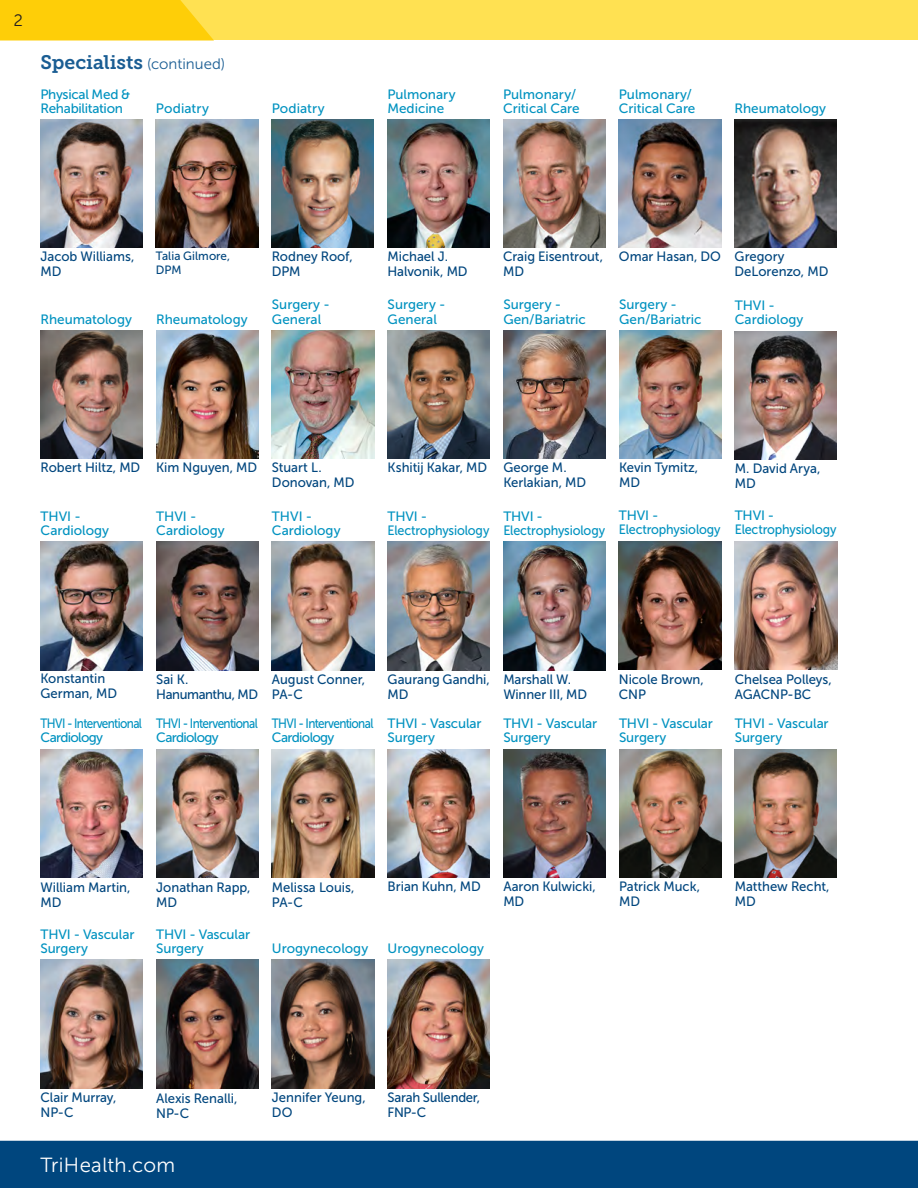
<style>
.page{position:relative;width:918px;height:1188px;background:#fff}
.page>*{position:absolute;margin:0;border:0;box-sizing:border-box;transform-origin:0 0}
.t1{font:20.4px "Museo Sans 300";letter-spacing:.015em;color:#fff}
.Specialities_Primary_Head{font:19.5px "Museo Slab 700";color:#1a5d93}
.FIND_STYLE{font:16.5px "Museo Sans 300";color:#231f20}
.DOC-specialties{font:13.5px/14.2px "Museo Sans 500";letter-spacing:-.01em;color:#0092c0}
.CUTLINE-Name{font:13.5px/15px "Museo Sans 500";color:#00467e}
.DOC-specialties-2{font:13.5px/14.2px "Museo Sans 500";letter-spacing:-.05em;color:#0092c0;scale:.87 1}
.CUTLINE-Name-2{font:13.5px/15px "Museo Sans 500";letter-spacing:-.02em;color:#00467e}
.CUTLINE-Name-3{font:13.5px/15px "Museo Sans 500";letter-spacing:-.03em;color:#00467e}
.CUTLINE-Name-4{font:12px/13.5px "Museo Sans 500";letter-spacing:.005em;color:#00467e}
.s1{font-family:"Museo Sans 300";font-size:15px}
</style>
<div class="page">
<img style="left:735px;top:120px;width:102px;height:128px">
<img style="left:41px;top:330px;width:102px;height:129px">
<img style="left:272px;top:120px;width:102px;height:128px">
<img style="left:272px;top:960px;width:102px;height:128px">
<img style="left:388px;top:960px;width:102px;height:128px">
<img style="left:388px;top:331px;width:102px;height:128px">
<img style="left:272px;top:330px;width:102px;height:128px">
<img style="left:503px;top:330px;width:103px;height:129px">
<img style="left:387px;top:120px;width:103px;height:128px">
<img style="left:503px;top:120px;width:102px;height:128px">
<img style="left:619px;top:120px;width:102px;height:128px">
<img style="left:619px;top:331px;width:102px;height:128px">
<img style="left:156px;top:330px;width:102px;height:129px">
<img style="left:735px;top:331px;width:102px;height:128px">
<img style="left:156px;top:542px;width:102px;height:128px">
<img style="left:40px;top:750px;width:103px;height:127px">
<img style="left:156px;top:749px;width:102px;height:128px">
<img style="left:388px;top:542px;width:102px;height:128px">
<img style="left:272px;top:542px;width:102px;height:128px">
<img style="left:619px;top:749px;width:102px;height:128px">
<img style="left:735px;top:749px;width:102px;height:128px">
<img style="left:156px;top:960px;width:102px;height:128px">
<img style="left:503px;top:542px;width:103px;height:128px">
<img style="left:619px;top:541px;width:102px;height:128px">
<img style="left:503px;top:749px;width:103px;height:128px">
<img style="left:388px;top:749px;width:102px;height:128px">
<img style="left:40px;top:542px;width:103px;height:128px">
<img style="left:156px;top:120px;width:102px;height:128px">
<img style="left:40px;top:120px;width:103px;height:128px">
<img style="left:735px;top:541px;width:102px;height:128px">
<img style="left:272px;top:749px;width:102px;height:128px">
<div style="left:0;top:1141px;width:918px;height:47px;background:#00467e"></div>
<div style="left:0;top:0;width:918px;height:40px;background:#ffe152"></div>
<svg style="left:0;top:0;width:214px;height:40px;background:#fecf0d"></svg>
<img style="left:40px;top:960px;width:103px;height:128px">
<p class="FIND_STYLE" style="left:14px;top:11px;width:11px">2</p>
<p class="Specialities_Primary_Head" style="left:40px;top:51px;width:186px">Specialists <span class="s1">(continued)</span></p>
<p class="DOC-specialties" style="left:40px;top:87px;width:91px">Physical Med &amp;<br>Rehabilitation</p>
<p class="DOC-specialties" style="left:156px;top:101px;width:54px">Podiatry</p>
<p class="DOC-specialties" style="left:272px;top:101px;width:54px">Podiatry</p>
<p class="DOC-specialties" style="left:387px;top:87px;width:70px">Pulmonary<br>Medicine</p>
<p class="DOC-specialties" style="left:503px;top:87px;width:78px">Pulmonary/<br>Critical Care</p>
<p class="DOC-specialties" style="left:619px;top:87px;width:78px">Pulmonary/<br>Critical Care</p>
<p class="DOC-specialties" style="left:735px;top:101px;width:93px">Rheumatology</p>
<p class="CUTLINE-Name" style="left:40px;top:249px;width:95px">Jacob Williams,<br>MD</p>
<p class="DOC-specialties" style="left:40px;top:312px;width:93px">Rheumatology</p>
<p class="CUTLINE-Name-4" style="left:156px;top:249px;width:76px">Talia Gilmore,<br>DPM</p>
<p class="DOC-specialties" style="left:156px;top:312px;width:93px">Rheumatology</p>
<p class="CUTLINE-Name" style="left:272px;top:249px;width:83px">Rodney Roof,<br>DPM</p>
<p class="DOC-specialties" style="left:272px;top:298px;width:59px">Surgery -<br>General</p>
<p class="CUTLINE-Name" style="left:387px;top:249px;width:82px">Michael J.<br>Halvonik, MD</p>
<p class="DOC-specialties" style="left:388px;top:298px;width:59px">Surgery -<br>General</p>
<p class="CUTLINE-Name" style="left:503px;top:249px;width:101px">Craig Eisentrout,<br>MD</p>
<p class="DOC-specialties" style="left:503px;top:298px;width:84px">Surgery -<br>Gen/Bariatric</p>
<p class="CUTLINE-Name" style="left:619px;top:249px;width:104px">Omar Hasan, DO</p>
<p class="DOC-specialties" style="left:619px;top:298px;width:84px">Surgery -<br>Gen/Bariatric</p>
<p class="CUTLINE-Name" style="left:735px;top:249px;width:95px">Gregory<br>DeLorenzo, MD</p>
<p class="DOC-specialties" style="left:735px;top:298px;width:70px">THVI -<br>Cardiology</p>
<p class="CUTLINE-Name" style="left:40px;top:460px;width:101px">Robert Hiltz, MD</p>
<p class="DOC-specialties" style="left:41px;top:509px;width:70px">THVI -<br>Cardiology</p>
<p class="CUTLINE-Name" style="left:156px;top:460px;width:103px">Kim Nguyen, MD</p>
<p class="DOC-specialties" style="left:156px;top:509px;width:70px">THVI -<br>Cardiology</p>
<p class="CUTLINE-Name" style="left:272px;top:460px;width:84px">Stuart L.<br>Donovan, MD</p>
<p class="DOC-specialties" style="left:272px;top:509px;width:70px">THVI -<br>Cardiology</p>
<p class="CUTLINE-Name" style="left:388px;top:460px;width:101px">Kshitij Kakar, MD</p>
<p class="DOC-specialties" style="left:388px;top:509px;width:103px">THVI -<br>Electrophysiology</p>
<p class="CUTLINE-Name" style="left:503px;top:460px;width:84px">George M.<br>Kerlakian, MD</p>
<p class="DOC-specialties" style="left:503px;top:509px;width:103px">THVI -<br>Electrophysiology</p>
<p class="CUTLINE-Name" style="left:619px;top:460px;width:81px">Kevin Tymitz,<br>MD</p>
<p class="DOC-specialties" style="left:619px;top:508px;width:103px">THVI -<br>Electrophysiology</p>
<p class="CUTLINE-Name" style="left:735px;top:461px;width:87px">M. David Arya,<br>MD</p>
<p class="DOC-specialties" style="left:735px;top:508px;width:103px">THVI -<br>Electrophysiology</p>
<p class="CUTLINE-Name" style="left:40px;top:671px;width:78px">Konstantin<br>German, MD</p>
<p class="DOC-specialties-2" style="left:40px;top:716px;width:118px">THVI - Interventional<br>Cardiology</p>
<p class="CUTLINE-Name-3" style="left:156px;top:672px;width:103px">Sai K.<br>Hanumanthu, MD</p>
<p class="DOC-specialties-2" style="left:156px;top:716px;width:118px">THVI - Interventional<br>Cardiology</p>
<p class="CUTLINE-Name" style="left:272px;top:672px;width:95px">August Conner,<br>PA-C</p>
<p class="DOC-specialties-2" style="left:272px;top:716px;width:118px">THVI - Interventional<br>Cardiology</p>
<p class="CUTLINE-Name" style="left:388px;top:672px;width:104px">Gaurang Gandhi,<br>MD</p>
<p class="DOC-specialties" style="left:388px;top:716px;width:95px">THVI - Vascular<br>Surgery</p>
<p class="CUTLINE-Name" style="left:503px;top:672px;width:85px">Marshall W.<br>Winner III, MD</p>
<p class="DOC-specialties" style="left:503px;top:716px;width:95px">THVI - Vascular<br>Surgery</p>
<p class="CUTLINE-Name" style="left:619px;top:672px;width:87px">Nicole Brown,<br>CNP</p>
<p class="DOC-specialties" style="left:619px;top:716px;width:95px">THVI - Vascular<br>Surgery</p>
<p class="CUTLINE-Name" style="left:735px;top:672px;width:99px">Chelsea Polleys,<br>AGACNP-BC</p>
<p class="DOC-specialties" style="left:735px;top:716px;width:95px">THVI - Vascular<br>Surgery</p>
<p class="CUTLINE-Name" style="left:40px;top:880px;width:92px">William Martin,<br>MD</p>
<p class="DOC-specialties" style="left:40px;top:927px;width:95px">THVI - Vascular<br>Surgery</p>
<p class="CUTLINE-Name" style="left:156px;top:880px;width:96px">Jonathan Rapp,<br>MD</p>
<p class="DOC-specialties" style="left:156px;top:927px;width:95px">THVI - Vascular<br>Surgery</p>
<p class="CUTLINE-Name" style="left:272px;top:880px;width:84px">Melissa Louis,<br>PA-C</p>
<p class="DOC-specialties" style="left:272px;top:941px;width:98px">Urogynecology</p>
<p class="CUTLINE-Name" style="left:388px;top:879px;width:95px">Brian Kuhn, MD</p>
<p class="DOC-specialties" style="left:388px;top:941px;width:98px">Urogynecology</p>
<p class="CUTLINE-Name" style="left:503px;top:879px;width:94px">Aaron Kulwicki,<br>MD</p>
<p class="CUTLINE-Name" style="left:619px;top:879px;width:82px">Patrick Muck,<br>MD</p>
<p class="CUTLINE-Name" style="left:735px;top:879px;width:96px">Matthew Recht,<br>MD</p>
<p class="CUTLINE-Name" style="left:41px;top:1089px;width:77px">Clair Murray,<br>NP-C</p>
<p class="CUTLINE-Name" style="left:156px;top:1090px;width:83px">Alexis Renalli,<br>NP-C</p>
<p class="t1" style="left:41px;top:1154px;width:136px">TriHealth.com</p>
<p class="CUTLINE-Name" style="left:272px;top:1089px;width:95px">Jennifer Yeung,<br>DO</p>
<p class="CUTLINE-Name-2" style="left:388px;top:1089px;width:94px">Sarah Sullender,<br>FNP-C</p>
</div>
